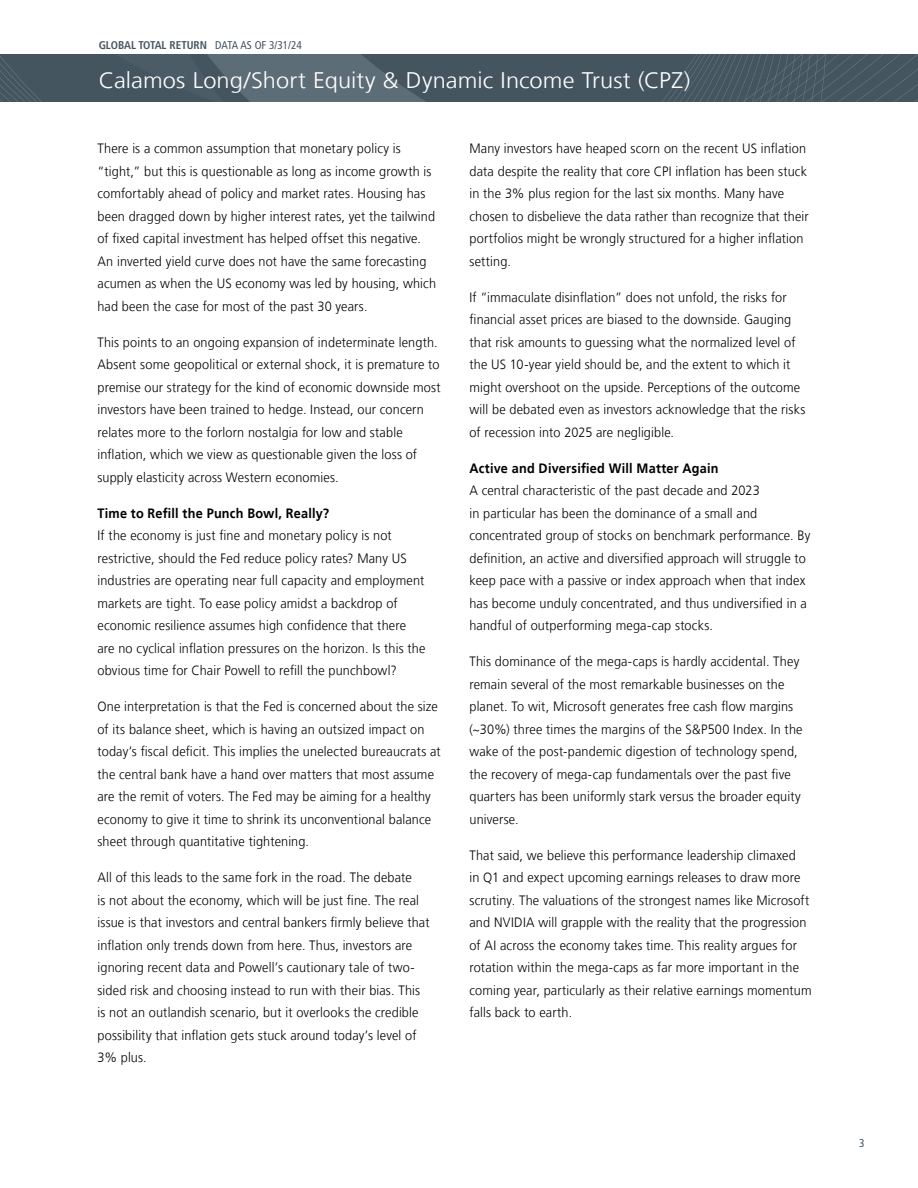
<style>
.page{position:relative;width:918px;height:1188px;background:#fff}
.page>*{position:absolute;margin:0;border:0;box-sizing:border-box;transform-origin:0 0}
.t1{font:300 22.5px "Frutiger LT";letter-spacing:.005em;color:#fff;scale:1.05 1}
.t2{font:300 13.5px/22.5px "Frutiger LT";letter-spacing:.015em;color:#000;scale:.94 1}
.t3{font:700 13.5px "Frutiger LT";letter-spacing:.02em;color:#000;scale:.94 1}
.t4{font:700 condensed 11.25px "Frutiger LT";color:#455560}
.t5{font:condensed 11.25px "Frutiger LT";color:#455560}
.s1{font-weight:400}
</style>
<div class="page">
<svg style="left:0;top:54px;width:918px;height:47px;background:#4a5a65"></svg>
<p class="t4" style="left:99px;top:39px;width:205px">GLOBAL TOTAL RETURN <span class="s1">DATA AS OF 3/31/24</span></p>
<h1 class="t1" style="left:99px;top:67px;width:565px">Calamos Long/Short Equity &amp; Dynamic Income Trust (CPZ)</h1>
<p class="t2" style="left:98px;top:137px;width:362px">There is a common assumption that monetary policy is “tight,” but this is questionable as long as income growth is comfortably ahead of policy and market rates. Housing has been dragged down by higher interest rates, yet the tailwind of fixed capital investment has helped offset this negative.<br>An inverted yield curve does not have the same forecasting acumen as when the US economy was led by housing, which had been the case for most of the past 30 years.</p>
<p class="t2" style="left:98px;top:331px;width:367px">This points to an ongoing expansion of indeterminate length.<br>Absent some geopolitical or external shock, it is premature to premise our strategy for the kind of economic downside most investors have been trained to hedge. Instead, our concern relates more to the forlorn nostalgia for low and stable inflation, which we view as questionable given the loss of supply elasticity across Western economies.</p>
<p class="t3" style="left:98px;top:505px;width:248px">Time to Refill the Punch Bowl, Really?</p>
<p class="t2" style="left:98px;top:524px;width:350px">If the economy is just fine and monetary policy is not restrictive, should the Fed reduce policy rates? Many US industries are operating near full capacity and employment markets are tight. To ease policy amidst a backdrop of economic resilience assumes high confidence that there are no cyclical inflation pressures on the horizon. Is this the obvious time for Chair Powell to refill the punchbowl?</p>
<p class="t2" style="left:98px;top:695px;width:367px">One interpretation is that the Fed is concerned about the size of its balance sheet, which is having an outsized impact on today’s fiscal deficit. This implies the unelected bureaucrats at the central bank have a hand over matters that most assume are the remit of voters. The Fed may be aiming for a healthy economy to give it time to shrink its unconventional balance sheet through quantitative tightening.</p>
<p class="t2" style="left:98px;top:866px;width:355px">All of this leads to the same fork in the road. The debate<br>is not about the economy, which will be just fine. The real issue is that investors and central bankers firmly believe that inflation only trends down from here. Thus, investors are ignoring recent data and Powell’s cautionary tale of two&shy;sided risk and choosing instead to run with their bias. This is not an outlandish scenario, but it overlooks the credible possibility that inflation gets stuck around today’s level of 3% plus.</p>
<p class="t2" style="left:469px;top:137px;width:362px">Many investors have heaped scorn on the recent US inflation data despite the reality that core CPI inflation has been stuck in the 3% plus region for the last six months. Many have chosen to disbelieve the data rather than recognize that their portfolios might be wrongly structured for a higher inflation setting.</p>
<p class="t2" style="left:469px;top:286px;width:359px">If “immaculate disinflation” does not unfold, the risks for financial asset prices are biased to the downside. Gauging that risk amounts to guessing what the normalized level of the US 10-year yield should be, and the extent to which it might overshoot on the upside. Perceptions of the outcome will be debated even as investors acknowledge that the risks of recession into 2025 are negligible.</p>
<p class="t3" style="left:469px;top:460px;width:267px">Active and Diversified Will Matter Again</p>
<p class="t2" style="left:469px;top:479px;width:364px">A central characteristic of the past decade and 2023<br>in particular has been the dominance of a small and concentrated group of stocks on benchmark performance. By definition, an active and diversified approach will struggle to keep pace with a passive or index approach when that index has become unduly concentrated, and thus undiversified in a handful of outperforming mega-cap stocks.</p>
<p class="t2" style="left:469px;top:650px;width:356px">This dominance of the mega-caps is hardly accidental. They remain several of the most remarkable businesses on the planet. To wit, Microsoft generates free cash flow margins (~30%) three times the margins of the S&amp;P500 Index. In the wake of the post-pandemic digestion of technology spend, the recovery of mega-cap fundamentals over the past five quarters has been uniformly stark versus the broader equity universe.</p>
<p class="t2" style="left:469px;top:844px;width:365px">That said, we believe this performance leadership climaxed<br>in Q1 and expect upcoming earnings releases to draw more scrutiny. The valuations of the strongest names like Microsoft and NVIDIA will grapple with the reality that the progression of AI across the economy takes time. This reality argues for rotation within the mega-caps as far more important in the coming year, particularly as their relative earnings momentum falls back to earth.</p>
<p class="t5" style="left:859px;top:1136px;width:7px">3</p>
</div>
